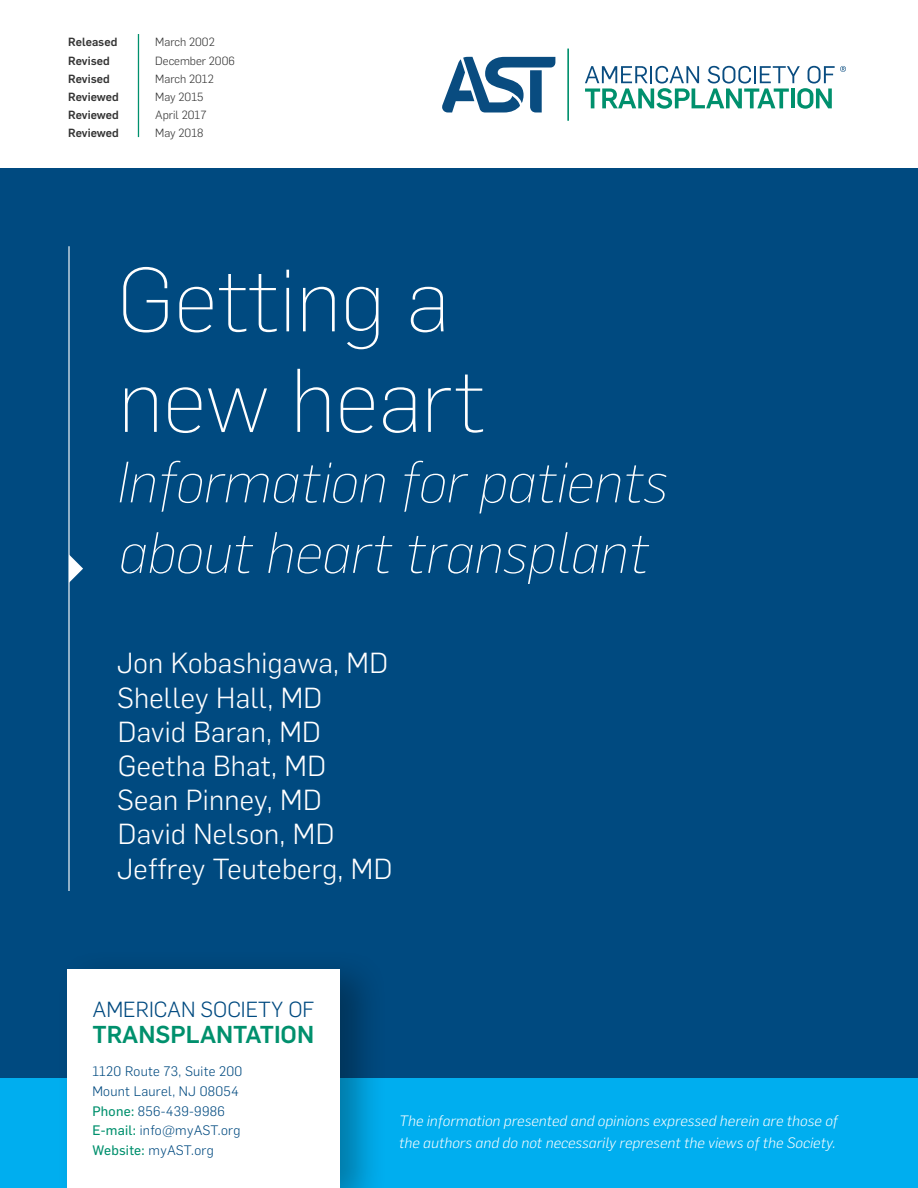
<style>
.page{position:relative;width:918px;height:1188px;background:#fff}
.page>*{position:absolute;margin:0;border:0;box-sizing:border-box;transform-origin:0 0}
.t1{font:200 88.5px/100.5px "Flama";color:#fff}
.t2{font:italic 200 57px/70.5px "Flama";color:#fff}
.t3{font:300 28.5px/34.2px "Flama";letter-spacing:.01em;color:#fff}
.t4{font:500 24px "Flama";color:#00906d}
.t5{font:300 21.45px "Flama";color:#004a80}
.t6{font:italic 300 14.7px/22.5px "Flama";letter-spacing:.01em;color:#fff}
.t7{font:300 13.5px/19.8px "Flama";letter-spacing:.02em;color:#004a80}
.t8{font:300 11.7px "Flama";color:#333}
.t9{font:500 11.7px "Flama";color:#333}
.s1{font-family:"Flama Basic";font-weight:400;color:#00906d}
</style>
<div class="page">
<div style="left:0;top:168px;width:918px;height:1020px;background:#004a80"></div>
<div style="left:0;top:1079px;width:918px;height:109px;background:#00aeef"></div>
<div style="left:55px;top:948px;width:333px;height:240px;background:#000;opacity:.3"></div>
<div style="left:68px;top:970px;width:272px;height:218px;background:#fff"></div>
<svg style="left:442px;top:57px;width:113px;height:55px"></svg>
<hr style="left:567px;top:49px;width:2px;height:72px;background:#00906d">
<svg style="left:585px;top:66px;width:261px;height:43px"></svg>
<hr style="left:68px;top:246px;width:2px;height:645px;background:#fff">
<svg style="left:69px;top:555px;width:14px;height:28px"></svg>
<hr style="left:138px;top:34px;width:1px;height:103px;background:#00906d">
<p class="t9" style="left:68px;top:34px;width:51px">Released</p>
<p class="t8" style="left:155px;top:34px;width:61px">March 2002</p>
<p class="t9" style="left:68px;top:52px;width:43px">Revised</p>
<p class="t8" style="left:155px;top:52px;width:81px">December 2006</p>
<p class="t9" style="left:68px;top:70px;width:43px">Revised</p>
<p class="t8" style="left:155px;top:71px;width:60px">March 2012</p>
<p class="t9" style="left:68px;top:88px;width:52px">Reviewed</p>
<p class="t8" style="left:155px;top:89px;width:50px">May 2015</p>
<p class="t9" style="left:68px;top:106px;width:52px">Reviewed</p>
<p class="t8" style="left:155px;top:107px;width:53px">April 2017</p>
<p class="t9" style="left:68px;top:125px;width:52px">Reviewed</p>
<p class="t8" style="left:155px;top:125px;width:50px">May 2018</p>
<h1 class="t1" style="left:117px;top:246px;width:371px">Getting a new heart</h1>
<h2 class="t2" style="left:117px;top:445px;width:552px">Information for patients about heart transplant</h2>
<h3 class="t3" style="left:117px;top:645px;width:277px">Jon Kobashigawa, MD<br>Shelley Hall, MD<br>David Baran, MD<br>Geetha Bhat, MD<br>Sean Pinney, MD<br>David Nelson, MD<br>Jeffrey Teuteberg, MD</h3>
<h3 class="t5" style="left:92px;top:995px;width:224px">AMERICAN SOCIETY OF</h3>
<h3 class="t4" style="left:92px;top:1017px;width:223px">TRANSPLANTATION</h3>
<p class="t7" style="left:92px;top:1060px;width:151px">1120 Route 73, Suite 200<br>Mount Laurel, NJ 08054<br><span class="s1">Phone:</span> 856-439-9986<br><span class="s1">E-mail:</span> info@myAST.org<br><span class="s1">Website:</span> myAST.org</p>
<p class="t6" style="left:399px;top:1108px;width:440px">The information presented and opinions expressed herein are those of the authors and do not necessarily represent the views of the Society.</p>
</div>
